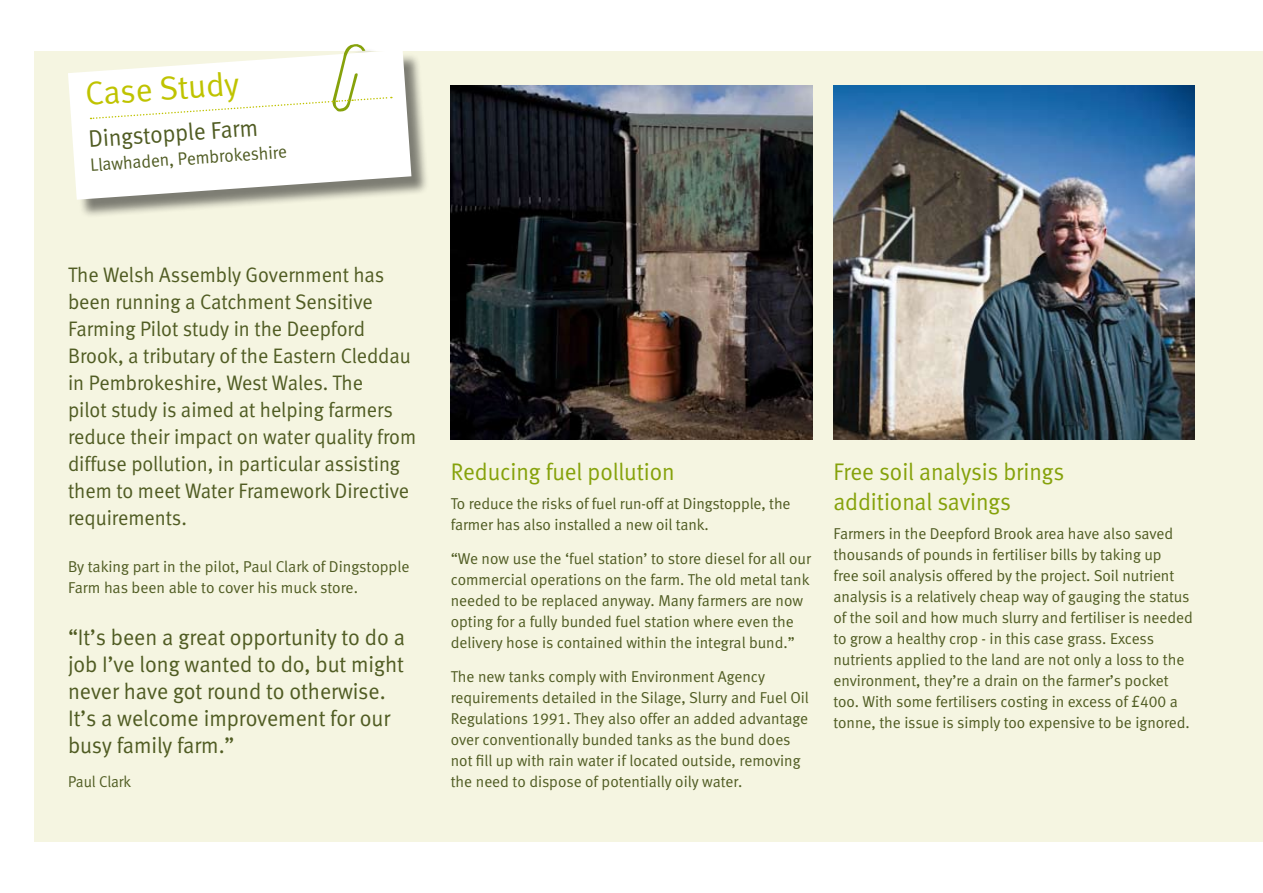
<style>
.page{position:relative;width:1263px;height:893px;background:#fff}
.page>*{position:absolute;margin:0;border:0;box-sizing:border-box;transform-origin:0 0}
.t1{font:33px "EA Meta Normal";color:#bfc300}
.t2{font:24px/30px "EA Meta Normal";color:#86a20b;scale:.96 1}
.t3{font:24px "EA Meta Normal";color:#505c23;scale:.96 1}
.t4{font:22.5px/27px "EA Meta Normal";color:#505c23}
.t5{font:21px/27px "EA Meta Normal";color:#505c23;scale:.96 1}
.t6{font:18px "EA Meta Normal";color:#505c23;scale:.96 1}
.t7{font:15.75px/21px "EA Meta Normal";color:#505c23}
.t8{font:15.75px "EA Meta Normal";color:#505c23;scale:.96 1}
</style>
<div class="page">
<div style="left:34px;top:51px;width:1229px;height:791px;background:#f5f5e1"></div>
<img style="left:451px;top:85px;width:361px;height:355px">
<img style="left:833px;top:85px;width:362px;height:355px">
<div style="left:70px;top:46px;width:370px;height:187px;background:#000;opacity:.49"></div>
<svg style="left:68px;top:50px;width:343px;height:150px;background:#f1f1ee"></svg>
<svg style="left:91px;top:44px;width:301px;height:76px"></svg>
<h1 class="t1" style="left:84px;top:75px;width:156px;rotate:-4deg">Case Study</h1>
<h2 class="t3" style="left:88px;top:125px;width:178px;rotate:-4deg">Dingstopple Farm</h2>
<p class="t6" style="left:90px;top:155px;width:207px;rotate:-4deg">Llawhaden, Pembrokeshire</p>
<p class="t5" style="left:68px;top:261px;width:364px">The Welsh Assembly Government has been running a Catchment Sensitive Farming Pilot study in the Deepford Brook, a tributary of the Eastern Cleddau in Pembrokeshire, West Wales. The<br>pilot study is aimed at helping farmers reduce their impact on water quality from diffuse pollution, in particular assisting them to meet Water Framework Directive requirements.</p>
<p class="t7" style="left:68px;top:556px;width:343px">By taking part in the pilot, Paul Clark of Dingstopple<br>Farm has been able to cover his muck store.</p>
<h3 class="t4" style="left:68px;top:624px;width:339px">“It’s been a great opportunity to do a job I’ve long wanted to do, but might never have got round to otherwise.<br>It’s a welcome improvement for our busy family farm.”</h3>
<p class="t8" style="left:68px;top:773px;width:67px">Paul Clark</p>
<h2 class="t2" style="left:451px;top:456px;width:235px">Reducing fuel pollution</h2>
<p class="t7" style="left:451px;top:493px;width:341px">To reduce the risks of fuel run-off at Dingstopple, the farmer has also installed a new oil tank.</p>
<p class="t7" style="left:451px;top:548px;width:362px">“We now use the ‘fuel station’ to store diesel for all our commercial operations on the farm. The old metal tank needed to be replaced anyway. Many farmers are now opting for a fully bunded fuel station where even the delivery hose is contained within the integral bund.”</p>
<p class="t7" style="left:451px;top:665px;width:360px">The new tanks comply with Environment Agency requirements detailed in the Silage, Slurry and Fuel Oil Regulations 1991. They also offer an added advantage over conventionally bunded tanks as the bund does not fill up with rain water if located outside, removing the need to dispose of potentially oily water.</p>
<h2 class="t2" style="left:833px;top:456px;width:242px">Free soil analysis brings additional savings</h2>
<p class="t7" style="left:833px;top:523px;width:361px">Farmers in the Deepford Brook area have also saved thousands of pounds in fertiliser bills by taking up<br>free soil analysis offered by the project. Soil nutrient analysis is a relatively cheap way of gauging the status of the soil and how much slurry and fertiliser is needed to grow a healthy crop - in this case grass. Excess nutrients applied to the land are not only a loss to the environment, they’re a drain on the farmer’s pocket too. With some fertilisers costing in excess of £400 a tonne, the issue is simply too expensive to be ignored.</p>
</div>
